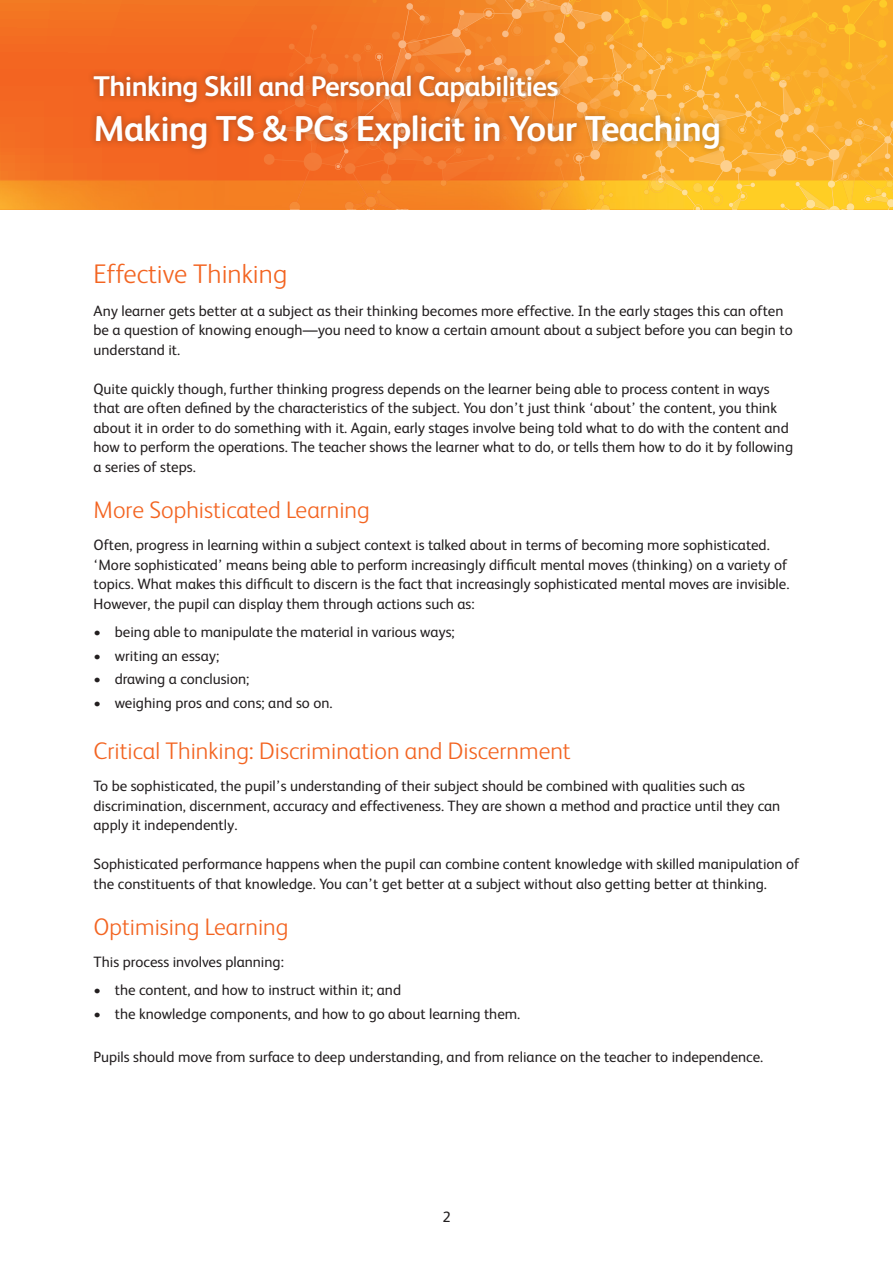
<style>
.page{position:relative;width:893px;height:1263px;background:#fff}
.page>*{position:absolute;margin:0;border:0;box-sizing:border-box;transform-origin:0 0}
.t1{font:700 36px "FS Albert";letter-spacing:-.02em;color:#fff}
.t2{font:700 28.5px "FS Albert";letter-spacing:-.02em;color:#fff}
.Header_1{font:300 27px "FS Albert";color:#f36421}
.Header_1-2{font:300 24px "FS Albert";color:#f36421}
.Body_Copy{font:15px/19.5px "FS Albert";color:#231f20}
</style>
<div class="page">
<svg style="left:0;top:0;width:483px;height:209px;background:#f37222"></svg>
<img style="left:419px;top:64px;width:59px;height:4px">
<img style="left:357px;top:62px;width:7px;height:6px">
<img style="left:407px;top:64px;width:11px;height:4px">
<img style="left:381px;top:195px;width:21px;height:9px">
<img style="left:335px;top:156px;width:6px;height:7px">
<img style="left:381px;top:204px;width:27px;height:5px">
<img style="left:344px;top:202px;width:18px;height:7px">
<img style="left:263px;top:156px;width:72px;height:24px">
<img style="left:289px;top:180px;width:17px;height:29px">
<img style="left:379px;top:195px;width:2px;height:14px">
<img style="left:341px;top:156px;width:142px;height:24px">
<img style="left:357px;top:180px;width:90px;height:15px">
<img style="left:277px;top:24px;width:66px;height:44px">
<img style="left:365px;top:16px;width:118px;height:48px">
<svg style="left:340px;top:209px;width:70px;height:1px"></svg>
<img style="left:362px;top:193px;width:17px;height:16px">
<svg style="left:420px;top:14px;width:11px;height:11px"></svg>
<img style="left:388px;top:48px;width:19px;height:20px">
<svg style="left:397px;top:53px;width:9px;height:9px"></svg>
<img style="left:458px;top:13px;width:25px;height:17px">
<svg style="left:463px;top:26px;width:7px;height:7px"></svg>
<img style="left:411px;top:34px;width:55px;height:22px">
<img style="left:420px;top:49px;width:14px;height:6px">
<svg style="left:412px;top:50px;width:14px;height:6px"></svg>
<img style="left:478px;top:57px;width:5px;height:11px">
<svg style="left:364px;top:43px;width:20px;height:18px"></svg>
<svg style="left:335px;top:163px;width:6px;height:7px"></svg>
<svg style="left:372px;top:0;width:5px;height:3px"></svg>
<svg style="left:417px;top:0;width:27px;height:3px"></svg>
<svg style="left:483px;top:0;width:410px;height:210px;background:#f9ac2e"></svg>
<div style="left:87px;top:68px;width:639px;height:88px;background:#231f20;opacity:.19"></div>
<h2 class="t2" style="left:94px;top:67px;width:466px">Thinking Skill and Personal Capabilities</h2>
<h1 class="t1" style="left:94px;top:104px;width:629px">Making TS &amp; PCs Explicit in Your Teaching</h1>
<p class="Header_1" style="left:94px;top:256px;width:195px">Effective Thinking</p>
<p class="Body_Copy" style="left:94px;top:300px;width:701px">Any learner gets better at a subject as their thinking becomes more effective. In the early stages this can often be a question of knowing enough—you need to know a certain amount about a subject before you can begin to understand it.</p>
<p class="Body_Copy" style="left:94px;top:378px;width:701px">Quite quickly though, further thinking progress depends on the learner being able to process content in ways that are often defined by the characteristics of the subject. You don’t just think ‘about’ the content, you think about it in order to do something with it. Again, early stages involve being told what to do with the content and how to perform the operations. The teacher shows the learner what to do, or tells them how to do it by following a series of steps.</p>
<p class="Header_1-2" style="left:94px;top:494px;width:278px">More Sophisticated Learning</p>
<p class="Body_Copy" style="left:94px;top:535px;width:697px">Often, progress in learning within a subject context is talked about in terms of becoming more sophisticated. ‘More sophisticated’ means being able to perform increasingly difficult mental moves (thinking) on a variety of topics. What makes this difficult to discern is the fact that increasingly sophisticated mental moves are invisible.<br>However, the pupil can display them through actions such as:</p>
<p class="Body_Copy" style="left:94px;top:621px;width:363px">• being able to manipulate the material in various ways;</p>
<p class="Body_Copy" style="left:94px;top:645px;width:127px">• writing an essay;</p>
<p class="Body_Copy" style="left:94px;top:669px;width:157px">• drawing a conclusion;</p>
<p class="Body_Copy" style="left:94px;top:692px;width:240px">• weighing pros and cons; and so on.</p>
<p class="Header_1-2" style="left:94px;top:735px;width:479px">Critical Thinking: Discrimination and Discernment</p>
<p class="Body_Copy" style="left:94px;top:775px;width:688px">To be sophisticated, the pupil’s understanding of their subject should be combined with qualities such as discrimination, discernment, accuracy and effectiveness. They are shown a method and practice until they can apply it independently.</p>
<p class="Body_Copy" style="left:94px;top:853px;width:707px">Sophisticated performance happens when the pupil can combine content knowledge with skilled manipulation of the constituents of that knowledge. You can’t get better at a subject without also getting better at thinking.</p>
<p class="Header_1-2" style="left:94px;top:911px;width:196px">Optimising Learning</p>
<p class="Body_Copy" style="left:94px;top:952px;width:192px">This process involves planning:</p>
<p class="Body_Copy" style="left:94px;top:980px;width:309px">• the content, and how to instruct within it; and</p>
<p class="Body_Copy" style="left:94px;top:1003px;width:428px">• the knowledge components, and how to go about learning them.</p>
<p class="Body_Copy" style="left:94px;top:1047px;width:671px">Pupils should move from surface to deep understanding, and from reliance on the teacher to independence.</p>
<p class="Body_Copy" style="left:442px;top:1206px;width:10px">2</p>
</div>
